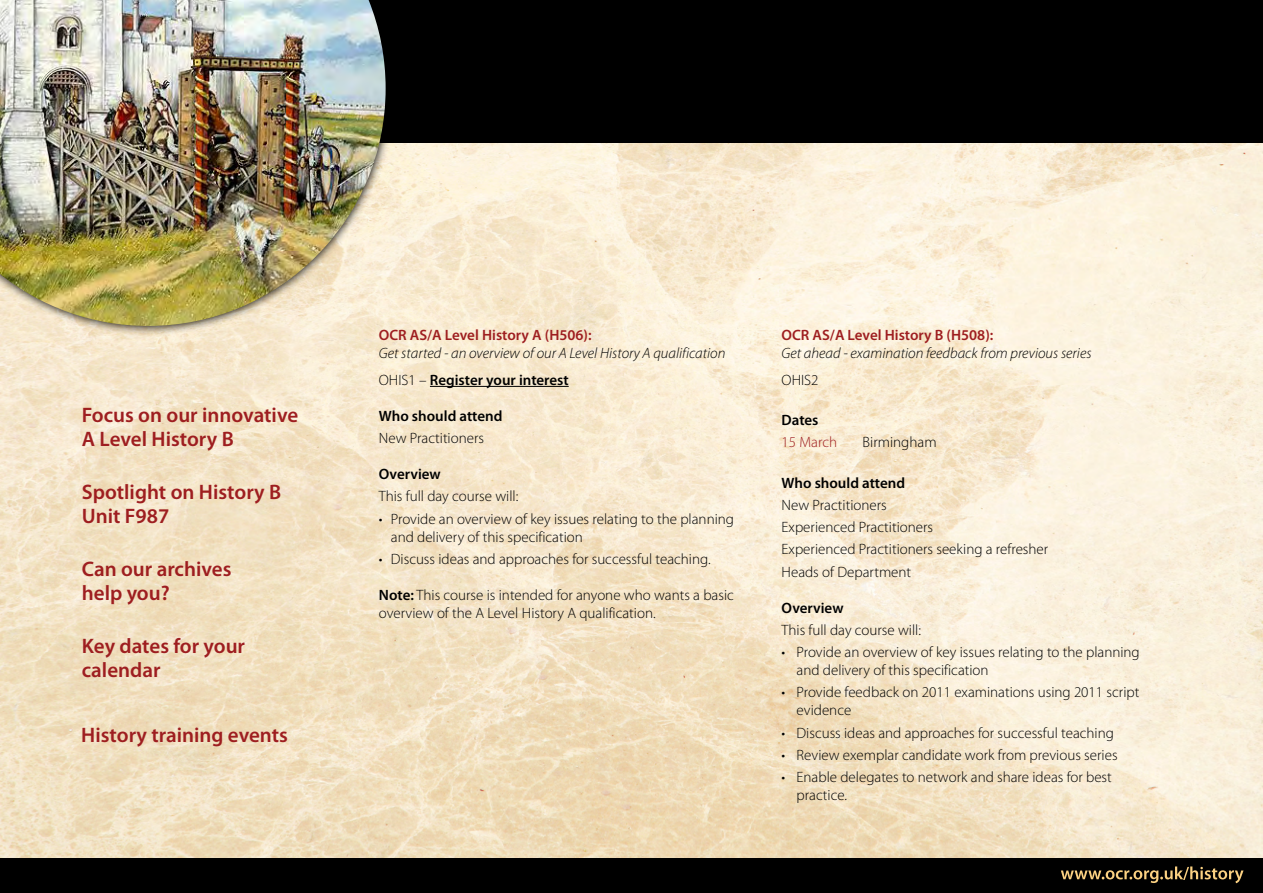
<style>
.page{position:relative;width:1263px;height:893px;background:#fff}
.page>*{position:absolute;margin:0;border:0;box-sizing:border-box;transform-origin:0 0}
.t1{font:600 21px/24px "Myriad Pro";color:#9e1e20}
.t2{font:300 15px/18px "Myriad Pro";color:#000}
.t3{font:italic 300 15px/26.5px "Myriad Pro";color:#000}
.t4{font:600 15px "Myriad Pro";color:#9e1e20}
.t5{font:600 15px "Myriad Pro";color:#000}
.t6{font:300 15px "Myriad Pro";color:#9e1e20}
.s1{font-style:normal}
.s2{font-weight:600;font-style:normal}
.s3{font-weight:600}
</style>
<div class="page">
<img style="left:0;top:142px;width:1263px;height:716px">
<hr style="left:430px;top:386px;width:139px;height:1px;background:#000">
<div style="left:346px;top:0;width:917px;height:142px;background:#000"></div>
<svg style="left:0;top:142px;width:395px;height:194px;background:#f1e4cb"></svg>
<img style="left:0;top:0;width:386px;height:326px">
<div style="left:0;top:858px;width:1263px;height:35px;background:#000"></div>
<svg style="left:1061px;top:866px;width:182px;height:17px"></svg>
<h1 class="t1" style="left:82px;top:403px;width:218px">Focus on our innovative<br>A Level History B</h1>
<h1 class="t1" style="left:82px;top:480px;width:201px">Spotlight on History B<br>Unit F987</h1>
<h1 class="t1" style="left:82px;top:557px;width:151px">Can our archives help you?</h1>
<h1 class="t1" style="left:82px;top:634px;width:165px">Key dates for your calendar</h1>
<h1 class="t1" style="left:81px;top:722px;width:208px">History training events</h1>
<p class="t4" style="left:379px;top:326px;width:214px">OCR AS/A Level History A (H506):</p>
<p class="t3" style="left:379px;top:340px;width:348px">Get started - an overview of our A Level History A qualification<br><span class="s1">OHIS1 –</span> <span class="s2">Register your interest</span></p>
<p class="t5" style="left:379px;top:406px;width:125px">Who should attend</p>
<p class="t2" style="left:379px;top:429px;width:107px">New Practitioners</p>
<p class="t5" style="left:379px;top:465px;width:63px">Overview</p>
<p class="t2" style="left:379px;top:488px;width:141px">This full day course will:</p>
<p class="t2" style="left:391px;top:510px;width:345px;text-indent:-12px">• Provide an overview of key issues relating to the planning and delivery of this specification</p>
<p class="t2" style="left:379px;top:550px;width:333px">• Discuss ideas and approaches for successful teaching.</p>
<p class="t2" style="left:379px;top:586px;width:356px"><span class="s3">Note:</span> This course is intended for anyone who wants a basic overview of the A Level History A qualification.</p>
<p class="t4" style="left:782px;top:326px;width:213px">OCR AS/A Level History B (H508):</p>
<p class="t3" style="left:782px;top:340px;width:311px">Get ahead - examination feedback from previous series</p>
<p class="t2" style="left:782px;top:371px;width:38px">OHIS2</p>
<p class="t5" style="left:782px;top:410px;width:38px">Dates</p>
<p class="t6" style="left:782px;top:434px;width:57px">15 March</p>
<p class="t2" style="left:863px;top:434px;width:75px">Birmingham</p>
<p class="t5" style="left:782px;top:473px;width:125px">Who should attend</p>
<p class="t2" style="left:782px;top:494px;width:268px;line-height:22.2px">New Practitioners<br>Experienced Practitioners<br>Experienced Practitioners seeking a refresher<br>Heads of Department</p>
<p class="t5" style="left:782px;top:598px;width:63px">Overview</p>
<p class="t2" style="left:782px;top:621px;width:141px">This full day course will:</p>
<p class="t2" style="left:797px;top:643px;width:345px;text-indent:-15px">• Provide an overview of key issues relating to the planning and delivery of this specification</p>
<p class="t2" style="left:797px;top:684px;width:344px;text-indent:-15px">• Provide feedback on 2011 examinations using 2011 script evidence</p>
<p class="t2" style="left:782px;top:724px;width:334px">• Discuss ideas and approaches for successful teaching</p>
<p class="t2" style="left:782px;top:746px;width:337px">• Review exemplar candidate work from previous series</p>
<p class="t2" style="left:797px;top:768px;width:317px;text-indent:-15px">• Enable delegates to network and share ideas for best practice.</p>
</div>
